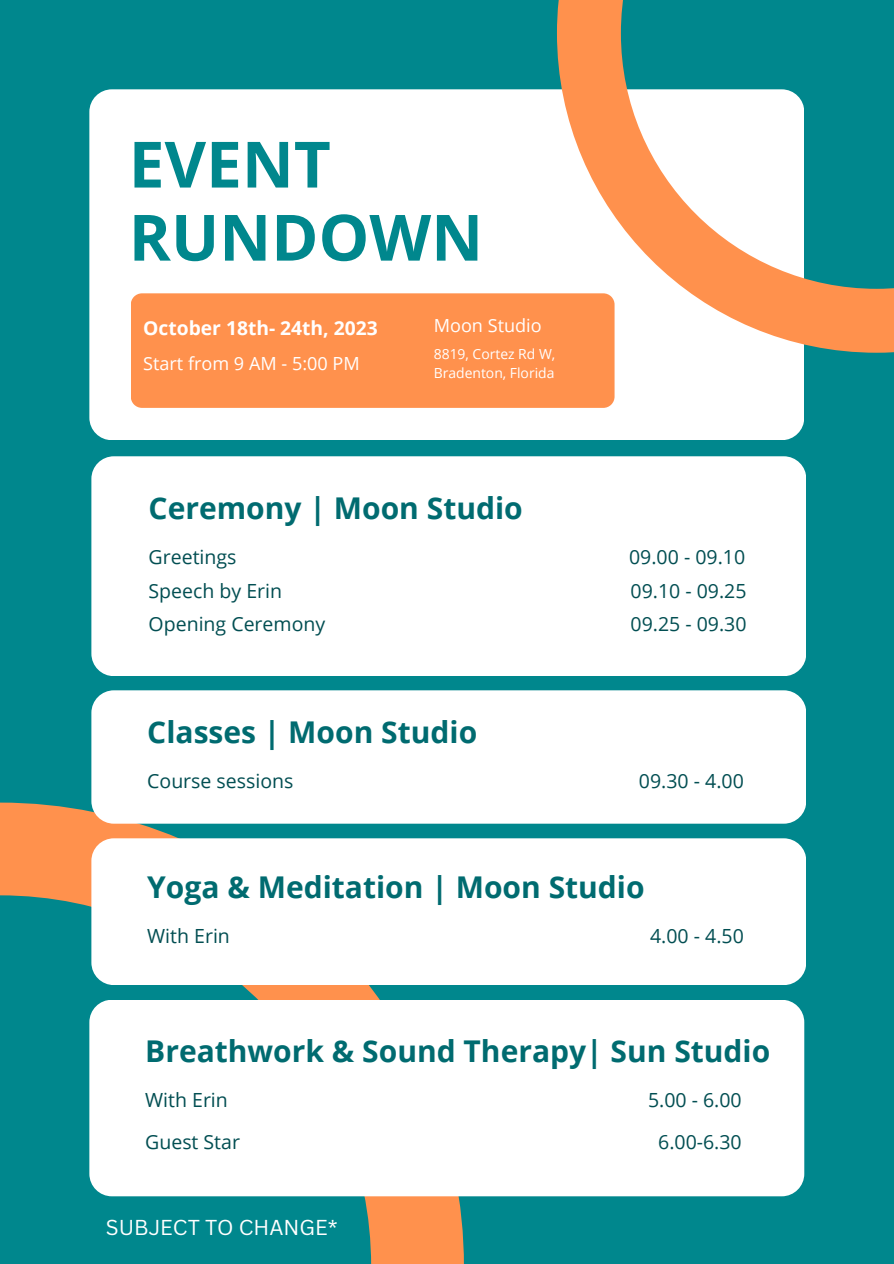
<style>
.page{position:relative;width:894px;height:1264px;background:#fff}
.page>*{position:absolute;margin:0;border:0;box-sizing:border-box;transform-origin:0 0}
.t1{font:700 63.9px/73.1px "Open Sans";color:#00878d}
.t2{font:700 30px "Open Sans";color:#006b70}
.t3{font:21px "Canva Sans";color:#fff}
.t4{font:19.5px "Open Sans";color:#024e52}
.t5{font:700 19.2px "Open Sans";color:#fff}
.t6{font:18.15px "Open Sans";color:#fff}
.t7{font:13.95px/18.8px "Open Sans";color:#fff}
</style>
<div class="page">
<div style="left:0;top:0;width:893px;height:1263px;background:#00878d"></div>
<div style="left:89px;top:89px;width:714px;height:351px;background:#fff;border-radius:23px"></div>
<svg style="left:557px;top:0;width:336px;height:353px"></svg>
<div style="left:131px;top:293px;width:483px;height:115px;background:#ff914d"></div>
<svg style="left:0;top:802px;width:463px;height:461px"></svg>
<div style="left:91px;top:456px;width:715px;height:220px;background:#fff;border-radius:22px"></div>
<div style="left:91px;top:690px;width:715px;height:133px;background:#fff;border-radius:22px"></div>
<div style="left:91px;top:838px;width:714px;height:147px;background:#fff;border-radius:23px"></div>
<div style="left:89px;top:999px;width:715px;height:197px;background:#fff;border-radius:23px"></div>
<p class="t1" style="left:129px;top:126px;width:356px">EVENT<br>RUNDOWN</p>
<h1 class="t5" style="left:143px;top:315px;width:236px">October 18th- 24th, 2023</h1>
<h4 class="t6" style="left:143px;top:350px;width:218px">Start from 9 AM - 5:00 PM</h4>
<h6 class="t6" style="left:433px;top:312px;width:109px">Moon Studio</h6>
<h6 class="t7" style="left:433px;top:344px;width:123px">8819, Cortez Rd W,<br>Bradenton, Florida</h6>
<p class="t2" style="left:148px;top:487px;width:375px">Ceremony | Moon Studio</p>
<h2 class="t4" style="left:148px;top:543px;width:89px">Greetings</h2>
<h5 class="t4" style="left:148px;top:577px;width:135px">Speech by Erin</h5>
<h5 class="t4" style="left:148px;top:610px;width:178px">Opening Ceremony</h5>
<h5 class="t4" style="left:629px;top:543px;width:117px">09.00 - 09.10</h5>
<h5 class="t4" style="left:630px;top:577px;width:117px">09.10 - 09.25</h5>
<h5 class="t4" style="left:630px;top:610px;width:117px">09.25 - 09.30</h5>
<h5 class="t2" style="left:147px;top:711px;width:331px">Classes | Moon Studio</h5>
<h2 class="t4" style="left:147px;top:766px;width:148px">Course sessions</h2>
<h5 class="t4" style="left:638px;top:766px;width:106px">09.30 - 4.00</h5>
<h5 class="t2" style="left:147px;top:866px;width:499px">Yoga &amp; Meditation | Moon Studio</h5>
<p class="t4" style="left:147px;top:922px;width:84px">With Erin</p>
<h3 class="t4" style="left:650px;top:922px;width:95px">4.00 - 4.50</h3>
<h2 class="t2" style="left:145px;top:1029px;width:626px">Breathwork &amp; Sound Therapy| Sun Studio</h2>
<h5 class="t4" style="left:145px;top:1085px;width:84px">With Erin</h5>
<h5 class="t4" style="left:648px;top:1085px;width:95px">5.00 - 6.00</h5>
<h2 class="t4" style="left:145px;top:1128px;width:96px">Guest Star</h2>
<h5 class="t4" style="left:658px;top:1128px;width:85px">6.00-6.30</h5>
<h5 class="t3" style="left:106px;top:1212px;width:233px">SUBJECT TO CHANGE*</h5>
</div>
